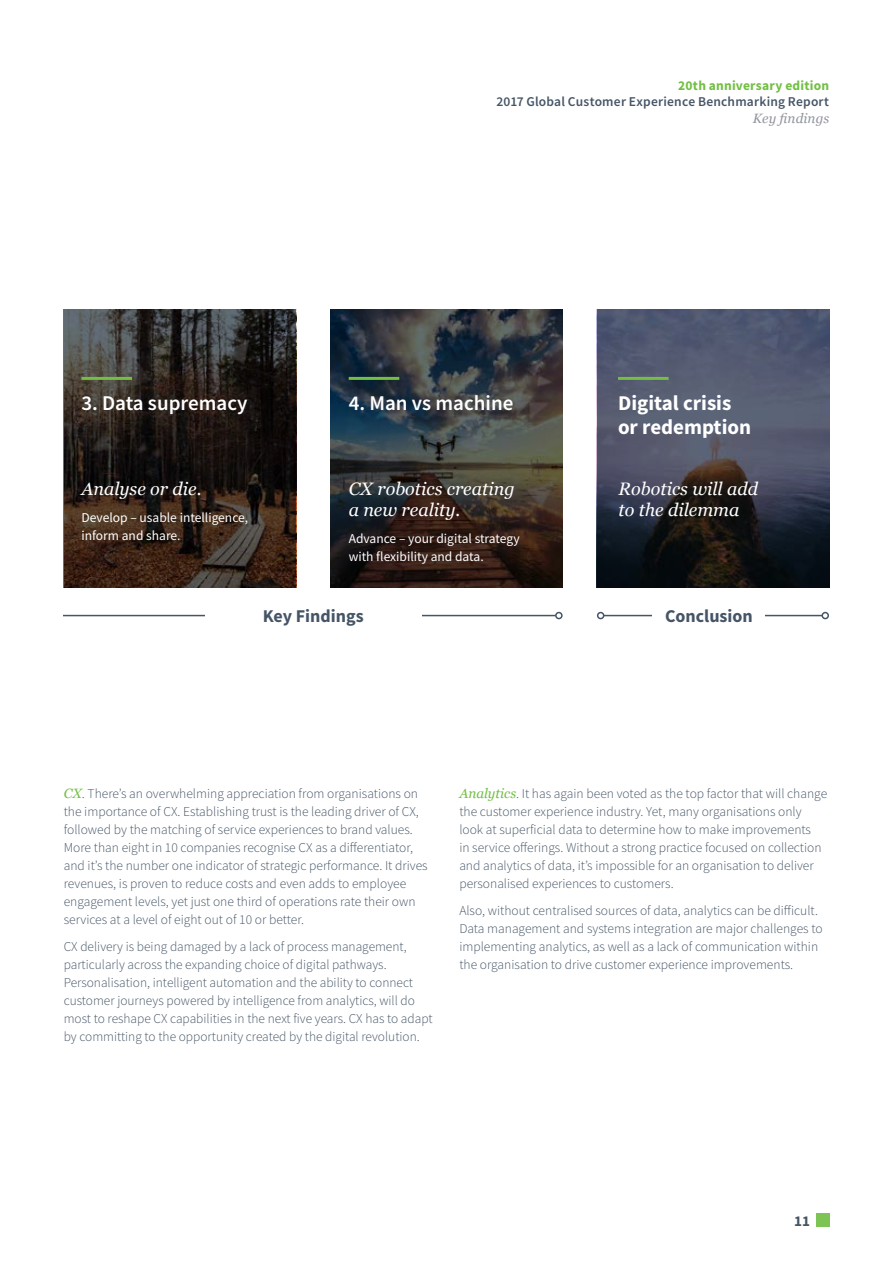
<style>
.page{position:relative;width:893px;height:1263px;background:#fff}
.page>*{position:absolute;margin:0;border:0;box-sizing:border-box;transform-origin:0 0}
.t1{font:600 21px "Source Sans Pro";color:#fff}
.t2{font:700 21px/24px "Source Sans Pro";color:#fff}
.t3{font:italic 18px/21px "Georgia";color:#fff}
.t4{font:700 18px "Source Sans Pro";color:#465566}
.t5{font:700 15px "Source Sans Pro";color:#465566}
.t6{font:300 13.5px/18px "Source Sans Pro";color:#465566}
.t7{font:13.5px/18px "Source Sans Pro";color:#fff}
.t8{font:600 13.5px "Source Sans Pro";letter-spacing:.015em;color:#465566}
.t9{font:700 13.5px "Source Sans Pro";letter-spacing:.015em;color:#72bf44}
.t10{font:italic 13.5px "Georgia";letter-spacing:.005em;color:#9295a0}
.s1{font-family:"Georgia";font-weight:400;font-style:italic;color:#72bf44}
</style>
<div class="page">
<div style="left:816px;top:1214px;width:13px;height:13px;background:#7ec454"></div>
<svg style="left:597px;top:309px;width:232px;height:278px;background:#3d4251"></svg>
<svg style="left:64px;top:309px;width:232px;height:278px;background:#2e251f"></svg>
<svg style="left:330px;top:309px;width:233px;height:278px;background:#343334"></svg>
<hr style="left:0;top:615px;width:556px;height:1px;background:#465566">
<div style="left:555px;top:612px;width:8px;height:7px;border:2px solid #465566;border-radius:50%"></div>
<div style="left:0;top:569px;width:63px;height:123px;background:#fff"></div>
<hr style="left:604px;top:615px;width:218px;height:1px;background:#465566">
<div style="left:597px;top:612px;width:7px;height:7px;border:2px solid #465566;border-radius:50%"></div>
<div style="left:821px;top:612px;width:8px;height:7px;border:2px solid #465566;border-radius:50%"></div>
<hr style="left:81px;top:377px;width:51px;height:3px;background:#72bf44">
<hr style="left:349px;top:377px;width:50px;height:3px;background:#72bf44">
<hr style="left:618px;top:377px;width:51px;height:3px;background:#72bf44">
<div style="left:205px;top:609px;width:216px;height:13px;background:#fff"></div>
<div style="left:653px;top:609px;width:112px;height:13px;background:#fff"></div>
<p class="t9" style="left:678px;top:76px;width:153px">20th anniversary edition</p>
<p class="t8" style="left:496px;top:93px;width:334px">2017 Global Customer Experience Benchmarking Report</p>
<p class="t10" style="left:753px;top:108px;width:78px">Key findings</p>
<h1 class="t1" style="left:81px;top:389px;width:168px">3. Data supremacy</h1>
<h1 class="t2" style="left:618px;top:391px;width:135px">Digital crisis or redemption</h1>
<h1 class="t1" style="left:349px;top:389px;width:166px">4. Man vs machine</h1>
<h2 class="t3" style="left:81px;top:478px;width:122px">Analyse or die.</h2>
<p class="t7" style="left:81px;top:508px;width:168px">Develop – usable intelligence, inform and share.</p>
<h2 class="t3" style="left:349px;top:478px;width:167px">CX robotics creating a new reality.</h2>
<p class="t7" style="left:349px;top:529px;width:173px">Advance – your digital strategy with flexibility and data.</p>
<h2 class="t3" style="left:619px;top:478px;width:141px">Robotics will add to the dilemma</h2>
<h2 class="t4" style="left:263px;top:604px;width:102px">Key Findings</h2>
<h2 class="t4" style="left:665px;top:604px;width:89px">Conclusion</h2>
<p class="t6" style="left:64px;top:785px;width:365px"><span class="s1">CX</span>. There’s an overwhelming appreciation from organisations on the importance of CX. Establishing trust is the leading driver of CX, followed by the matching of service experiences to brand values.<br>More than eight in 10 companies recognise CX as a differentiator, and it’s the number one indicator of strategic performance. It drives revenues, is proven to reduce costs and even adds to employee engagement levels, yet just one third of operations rate their own services at a level of eight out of 10 or better.</p>
<p class="t6" style="left:64px;top:937px;width:370px">CX delivery is being damaged by a lack of process management, particularly across the expanding choice of digital pathways.<br>Personalisation, intelligent automation and the ability to connect customer journeys powered by intelligence from analytics, will do most to reshape CX capabilities in the next five years. CX has to adapt by committing to the opportunity created by the digital revolution.</p>
<p class="t6" style="left:459px;top:785px;width:369px"><span class="s1">Analytics</span>. It has again been voted as the top factor that will change the customer experience industry. Yet, many organisations only look at superficial data to determine how to make improvements<br>in service offerings. Without a strong practice focused on collection and analytics of data, it’s impossible for an organisation to deliver personalised experiences to customers.</p>
<p class="t6" style="left:459px;top:901px;width:365px">Also, without centralised sources of data, analytics can be difficult.<br>Data management and systems integration are major challenges to implementing analytics, as well as a lack of communication within the organisation to drive customer experience improvements.</p>
<p class="t5" style="left:794px;top:1211px;width:17px">11</p>
</div>
